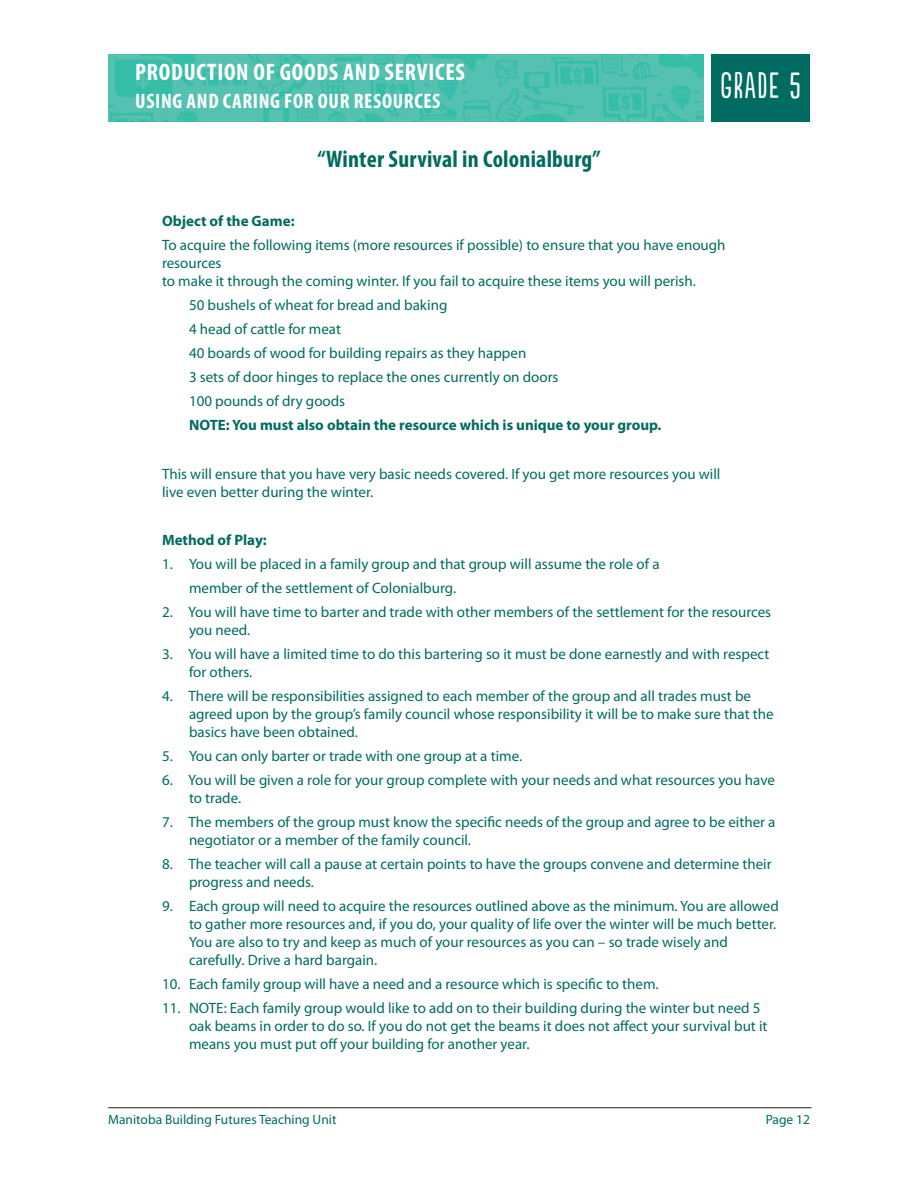
<style>
.page{position:relative;width:918px;height:1188px;background:#fff}
.page>*{position:absolute;margin:0;border:0;box-sizing:border-box;transform-origin:0 0}
.t1{font:34.5px "Populaire";letter-spacing:.05em;color:#fff}
.t2{font:700 condensed 24px "Myriad Pro";letter-spacing:.01em;color:#006b60}
.t3{font:700 condensed 24px "Myriad Pro";letter-spacing:.03em;color:#fff}
.t4{font:700 condensed 21px "Myriad Pro";letter-spacing:.03em;color:#fff}
.t5{font:15px/18px "Myriad Pro";color:#006b60}
.t6{font:700 15px "Myriad Pro";color:#006b60}
.t7{font:13.5px "Myriad Pro";color:#006b60}
</style>
<div class="page">
<hr style="left:108px;top:1107px;width:704px;height:1px;background:#231f20">
<div style="left:711px;top:54px;width:99px;height:68px;background:#006b60"></div>
<img style="left:108px;top:54px;width:596px;height:68px">
<h2 class="t3" style="left:135px;top:63px;width:331px">PRODUCTION OF GOODS AND SERVICES</h2>
<h3 class="t4" style="left:135px;top:94px;width:307px">USING AND CARING FOR OUR RESOURCES</h3>
<h2 class="t2" style="left:317px;top:150px;width:285px">“Winter Survival in Colonialburg”</h2>
<h1 class="t1" style="left:720px;top:66px;width:82px">GRADE 5</h1>
<p class="t6" style="left:162px;top:215px;width:134px">Object of the Game:</p>
<p class="t5" style="left:162px;top:237px;width:565px">To acquire the following items (more resources if possible) to ensure that you have enough resources<br>to make it through the coming winter. If you fail to acquire these items you will perish.</p>
<p class="t5" style="left:189px;top:294px;width:371px;line-height:24px">50 bushels of wheat for bread and baking<br>4 head of cattle for meat<br>40 boards of wood for building repairs as they happen<br>3 sets of door hinges to replace the ones currently on doors 100 pounds of dry goods</p>
<p class="t6" style="left:189px;top:420px;width:474px">NOTE: You must also obtain the resource which is unique to your group.</p>
<p class="t5" style="left:162px;top:466px;width:560px">This will ensure that you have very basic needs covered. If you get more resources you will live even better during the winter.</p>
<p class="t6" style="left:162px;top:534px;width:106px">Method of Play:</p>
<p class="t5" style="left:189px;top:553px;width:472px;line-height:24px;text-indent:-27px">1. You will be placed in a family group and that group will assume the role of a member of the settlement of Colonialburg.</p>
<p class="t5" style="left:189px;top:604px;width:584px;text-indent:-27px">2. You will have time to barter and trade with other members of the settlement for the resources you need.</p>
<p class="t5" style="left:189px;top:646px;width:582px;text-indent:-27px">3. You will have a limited time to do this bartering so it must be done earnestly and with respect for others.</p>
<p class="t5" style="left:189px;top:688px;width:586px;text-indent:-27px">4. There will be responsibilities assigned to each member of the group and all trades must be agreed upon by the group’s family council whose responsibility it will be to make sure that the basics have been obtained.</p>
<p class="t5" style="left:162px;top:748px;width:362px">5. You can only barter or trade with one group at a time.</p>
<p class="t5" style="left:189px;top:772px;width:588px;text-indent:-27px">6. You will be given a role for your group complete with your needs and what resources you have to trade.</p>
<p class="t5" style="left:189px;top:814px;width:588px;text-indent:-27px">7. The members of the group must know the specific needs of the group and agree to be either a negotiator or a member of the family council.</p>
<p class="t5" style="left:189px;top:856px;width:584px;text-indent:-27px">8. The teacher will call a pause at certain points to have the groups convene and determine their progress and needs.</p>
<p class="t5" style="left:189px;top:898px;width:591px;text-indent:-27px">9. Each group will need to acquire the resources outlined above as the minimum. You are allowed to gather more resources and, if you do, your quality of life over the winter will be much better.<br>You are also to try and keep as much of your resources as you can – so trade wisely and carefully. Drive a hard bargain.</p>
<p class="t5" style="left:162px;top:976px;width:498px">10. Each family group will have a need and a resource which is specific to them.</p>
<p class="t5" style="left:189px;top:1000px;width:580px;text-indent:-27px">11. NOTE: Each family group would like to add on to their building during the winter but need 5 oak beams in order to do so. If you do not get the beams it does not affect your survival but it means you must put off your building for another year.</p>
<p class="t7" style="left:108px;top:1114px;width:230px">Manitoba Building Futures Teaching Unit</p>
<p class="t7" style="left:766px;top:1114px;width:46px">Page 12</p>
</div>
